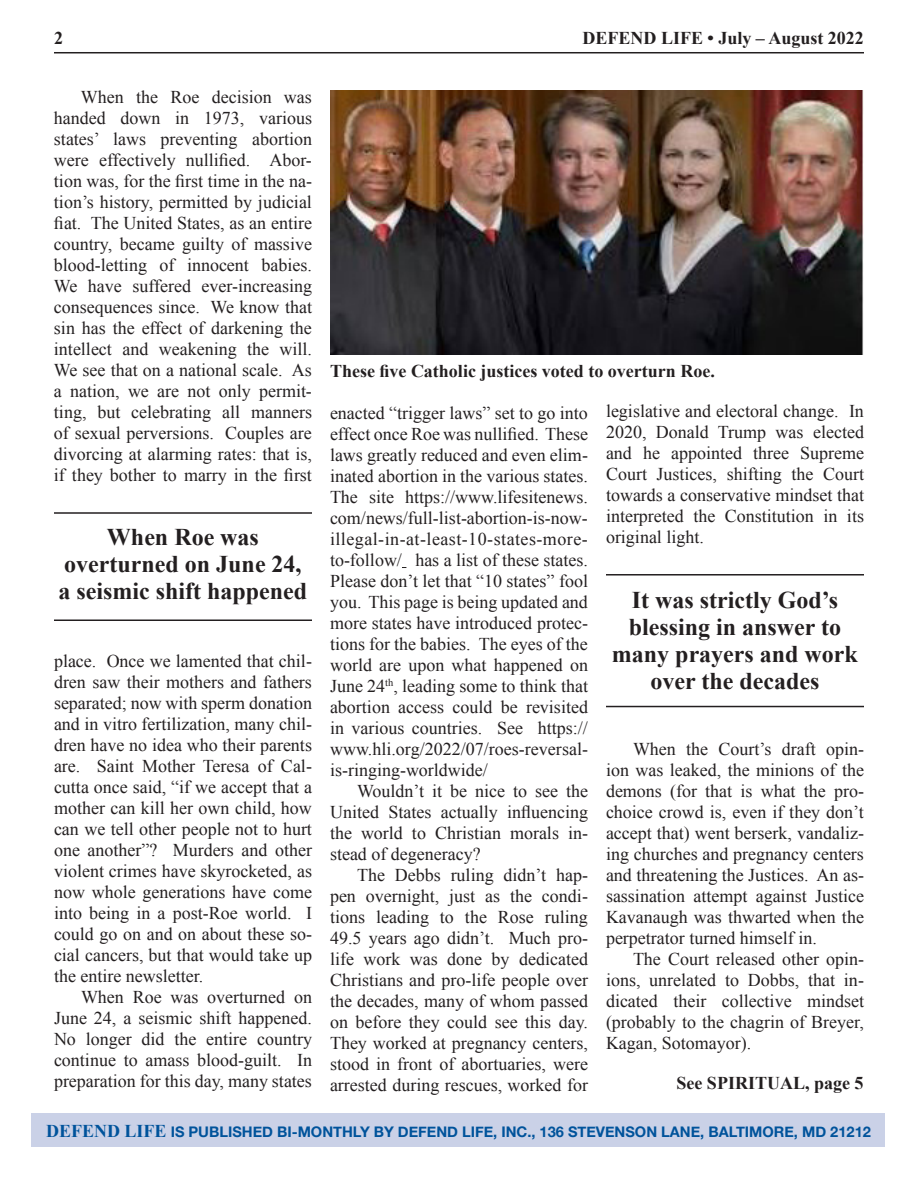
<style>
.page{position:relative;width:918px;height:1188px;background:#fff}
.page>*{position:absolute;margin:0;border:0;box-sizing:border-box;transform-origin:0 0}
.t1{font:700 24px/27px "Times New Roman";color:#231f20}
.t2{font:18px/21px "Times New Roman";color:#231f20;text-align:justify}
.t3{font:700 18px "Times New Roman";color:#231f20}
.t4{font:700 14.7px "Helvetica Neue";color:#00539b}
.s1{font-family:"Times New Roman";font-size:18px}
</style>
<div class="page">
<div style="left:31px;top:1113px;width:853px;height:33px;background:#cad1e7"></div>
<hr style="left:54px;top:52px;width:810px;height:1px;background:#231f20">
<img style="left:330px;top:91px;width:534px;height:263px">
<hr style="left:54px;top:512px;width:258px;height:2px;background:#231f20">
<hr style="left:54px;top:620px;width:258px;height:1px;background:#231f20">
<hr style="left:606px;top:574px;width:258px;height:2px;background:#231f20">
<hr style="left:606px;top:706px;width:258px;height:1px;background:#231f20">
<p class="t3" style="left:54px;top:25px;width:10px">2</p>
<p class="t3" style="left:583px;top:25px;width:283px">DEFEND LIFE • July – August 2022</p>
<p class="t2" style="left:54px;top:86px;width:260px;text-indent:27px">When the Roe decision was handed down in 1973, various states’ laws preventing abortion were effectively nullified. Abor&shy;tion was, for the first time in the na&shy;tion’s history, permitted by judicial fiat. The United States, as an entire country, became guilty of massive blood-letting of innocent babies.<br>We have suffered ever-increasing consequences since. We know that sin has the effect of darkening the intellect and weakening the will.<br>We see that on a national scale. As a nation, we are not only permit&shy;ting, but celebrating all manners of sexual perversions. Couples are divorcing at alarming rates: that is, if they bother to marry in the first</p>
<p class="t3" style="left:330px;top:358px;width:386px">These five Catholic justices voted to overturn Roe.</p>
<p class="t2" style="left:606px;top:400px;width:260px">legislative and electoral change. In 2020, Donald Trump was elected and he appointed three Supreme Court Justices, shifting the Court towards a conservative mindset that interpreted the Constitution in its</p>
<p class="t2" style="left:330px;top:402px;width:260px">enacted “trigger laws” set to go into effect once Roe was nullified. These laws greatly reduced and even elim&shy;inated abortion in the various states.<br>The site https://www.lifesitenews. com/news/full-list-abortion-is-now&shy;illegal-in-at-least-10-states-more&shy;to-follow/ has a list of these states.<br>Please don’t let that “10 states” fool you. This page is being updated and more states have introduced protec&shy;tions for the babies. The eyes of the world are upon what happened on June 24<sup>th</sup>, leading some to think that abortion access could be revisited in various countries. See https:// www.hli.org/2022/07/roes-reversal&shy;is-ringing-worldwide/</p>
<p class="t2" style="left:330px;top:780px;width:260px;text-indent:27px">Wouldn’t it be nice to see the United States actually influencing the world to Christian morals in&shy;stead of degeneracy?</p>
<p class="t2" style="left:330px;top:864px;width:260px;text-indent:27px">The Debbs ruling didn’t hap&shy;pen overnight, just as the condi&shy;tions leading to the Rose ruling 49.5 years ago didn’t. Much pro&shy;life work was done by dedicated Christians and pro-life people over the decades, many of whom passed on before they could see this day.<br>They worked at pregnancy centers, stood in front of abortuaries, were arrested during rescues, worked for</p>
<h1 class="t1" style="left:107px;top:523px;width:153px">When Roe was</h1>
<p class="t2" style="left:606px;top:526px;width:100px">original light.</p>
<h1 class="t1" style="left:59px;top:550px;width:250px">overturned on June 24, a seismic shift happened</h1>
<h1 class="t1" style="left:612px;top:585px;width:248px;text-align:center">It was strictly God’s blessing in answer to many prayers and work over the decades</h1>
<p class="t2" style="left:54px;top:650px;width:260px">place. Once we lamented that chil&shy;dren saw their mothers and fathers separated; now with sperm donation and in vitro fertilization, many chil&shy;dren have no idea who their parents are. Saint Mother Teresa of Cal&shy;cutta once said, “if we accept that a mother can kill her own child, how can we tell other people not to hurt one another”? Murders and other violent crimes have skyrocketed, as now whole generations have come into being in a post-Roe world. I could go on and on about these so&shy;cial cancers, but that would take up the entire newsletter.</p>
<p class="t2" style="left:54px;top:986px;width:260px;text-indent:27px">When Roe was overturned on June 24, a seismic shift happened.<br>No longer did the entire country continue to amass blood-guilt. In preparation for this day, many states</p>
<p class="t2" style="left:606px;top:738px;width:260px;text-indent:27px">When the Court’s draft opin&shy;ion was leaked, the minions of the demons (for that is what the pro&shy;choice crowd is, even if they don’t accept that) went berserk, vandaliz&shy;ing churches and pregnancy centers and threatening the Justices. An as&shy;sassination attempt against Justice Kavanaugh was thwarted when the perpetrator turned himself in.</p>
<p class="t2" style="left:606px;top:948px;width:260px;text-indent:27px">The Court released other opin&shy;ions, unrelated to Dobbs, that in&shy;dicated their collective mindset (probably to the chagrin of Breyer, Kagan, Sotomayor).</p>
<p class="t3" style="left:677px;top:1071px;width:189px">See SPIRITUAL, page 5</p>
<p class="t4" style="left:46px;top:1120px;width:826px"><span class="s1">DEFEND LIFE</span> IS PUBLISHED BI-MONTHLY BY DEFEND LIFE, INC., 136 STEVENSON LANE, BALTIMORE, MD 21212</p>
</div>
